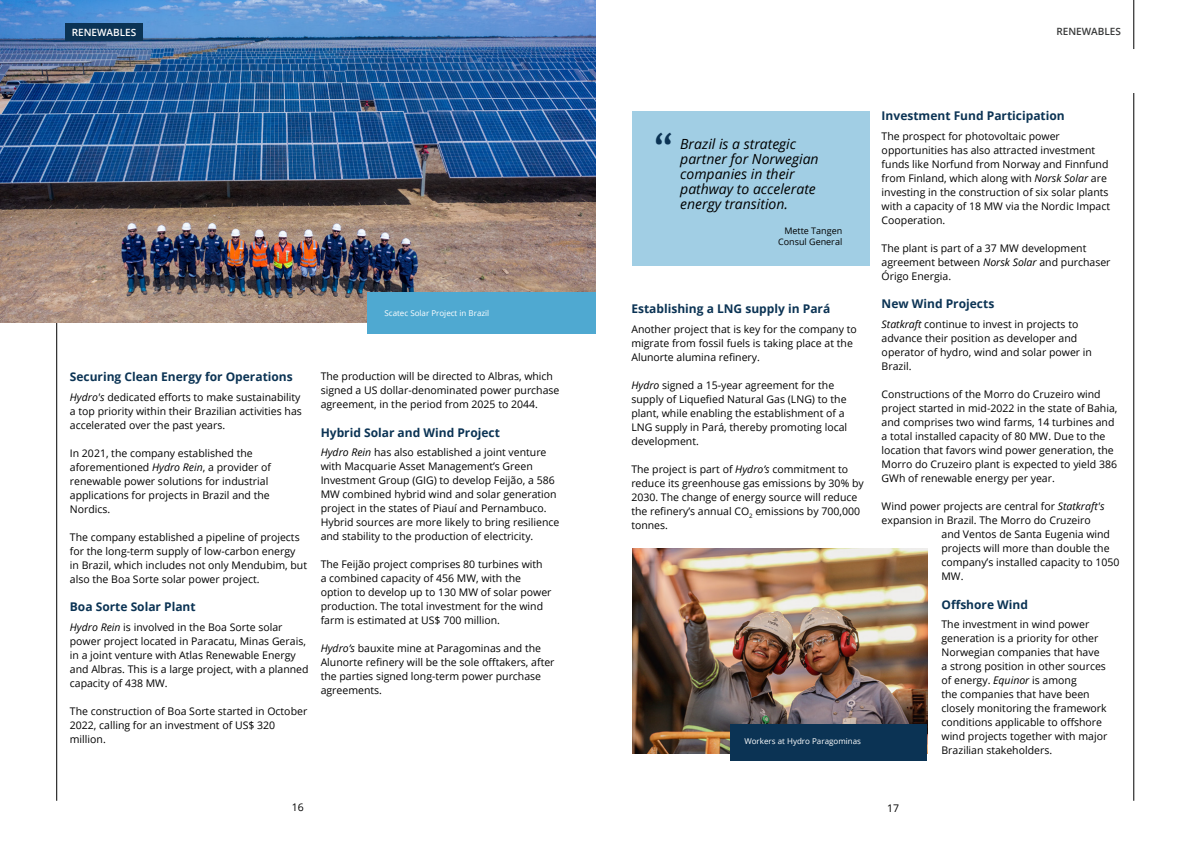
<style>
.page{position:relative;width:1191px;height:842px;background:#fff}
.page>*{position:absolute;margin:0;border:0;box-sizing:border-box;transform-origin:0 0}
.t1{font:40px "Trebuchet MS";color:#0b3354}
.t2{font:italic 14px/15px "Open Sans";color:#000}
.t3{font:700 12px "Open Sans";color:#0b3354}
.t4{font:10.5px/14px "Open Sans";color:#000}
.t5{font:600 10px "Open Sans";color:#383939}
.t6{font:600 10px "Open Sans";color:#fff}
.t7{font:9px/10.8px "Open Sans";color:#000;text-align:right}
.t8{font:8px "Open Sans";color:#fff}
.s1{font-style:italic}
</style>
<div class="page">
<hr style="left:56px;top:93px;width:1px;height:708px;background:#000">
<hr style="left:1133px;top:93px;width:1px;height:708px;background:#000">
<hr style="left:1133px;top:0;width:1px;height:49px;background:#000">
<img style="left:0;top:0;width:596px;height:322px">
<img style="left:632px;top:549px;width:295px;height:204px">
<div style="left:730px;top:724px;width:197px;height:37px;background:#0b3354"></div>
<div style="left:65px;top:23px;width:78px;height:18px;background:#0b3354"></div>
<div style="left:367px;top:293px;width:228px;height:41px;background:#4fa9d1"></div>
<div style="left:632px;top:111px;width:237px;height:155px;background:#a1cee4"></div>
<p class="t6" style="left:72px;top:25px;width:66px">RENEWABLES</p>
<p class="t8" style="left:384px;top:308px;width:106px">Scatec Solar Project in Brazil</p>
<p class="t3" style="left:70px;top:368px;width:224px">Securing Clean Energy for Operations</p>
<p class="t4" style="left:70px;top:390px;width:233px"><span class="s1">Hydro's</span> dedicated efforts to make sustainability a top priority within their Brazilian activities has accelerated over the past years.</p>
<p class="t4" style="left:70px;top:446px;width:203px">In 2021, the company established the aforementioned <span class="s1">Hydro Rein</span>, a provider of renewable power solutions for industrial applications for projects in Brazil and the Nordics.</p>
<p class="t4" style="left:70px;top:530px;width:239px">The company established a pipeline of projects for the long-term supply of low-carbon energy in Brazil, which includes not only Mendubim, but also the Boa Sorte solar power project.</p>
<p class="t3" style="left:70px;top:599px;width:127px">Boa Sorte Solar Plant</p>
<p class="t4" style="left:70px;top:620px;width:240px"><span class="s1">Hydro Rein</span> is involved in the Boa Sorte solar power project located in Paracatu, Minas Gerais, in a joint venture with Atlas Renewable Energy and Albras. This is a large project, with a planned capacity of 438 MW.</p>
<p class="t4" style="left:70px;top:704px;width:239px">The construction of Boa Sorte started in October<br>2022, calling for an investment of US$ 320 million.</p>
<p class="t4" style="left:321px;top:369px;width:240px">The production will be directed to Albras, which signed a US dollar-denominated power purchase agreement, in the period from 2025 to 2044.</p>
<p class="t3" style="left:321px;top:424px;width:181px">Hybrid Solar and Wind Project</p>
<p class="t4" style="left:321px;top:445px;width:240px"><span class="s1">Hydro Rein</span> has also established a joint venture with Macquarie Asset Management’s Green Investment Group (GIG) to develop Feijão, a 586<br>MW combined hybrid wind and solar generation project in the states of Piauí and Pernambuco.<br>Hybrid sources are more likely to bring resilience and stability to the production of electricity.</p>
<p class="t4" style="left:321px;top:557px;width:232px">The Feijão project comprises 80 turbines with<br>a combined capacity of 456 MW, with the option to develop up to 130 MW of solar power production. The total investment for the wind farm is estimated at US$ 700 million.</p>
<p class="t4" style="left:321px;top:641px;width:235px"><span class="s1">Hydro’s</span> bauxite mine at Paragominas and the Alunorte refinery will be the sole offtakers, after the parties signed long-term power purchase agreements.</p>
<p class="t5" style="left:1056px;top:25px;width:66px">RENEWABLES</p>
<h1 class="t1" style="left:653px;top:123px;width:22px">“</h1>
<h2 class="t2" style="left:680px;top:136px;width:140px">Brazil is a strategic partner for Norwegian companies in their pathway to accelerate energy transition.</h2>
<p class="t7" style="left:778px;top:225px;width:66px">Mette Tangen<br>Consul General</p>
<p class="t3" style="left:631px;top:300px;width:200px">Establishing a LNG supply in Pará</p>
<p class="t4" style="left:631px;top:321px;width:227px">Another project that is key for the company to migrate from fossil fuels is taking place at the<br>Alunorte alumina refinery.</p>
<p class="t4" style="left:631px;top:377px;width:217px"><span class="s1">Hydro</span> signed a 15-year agreement for the supply of Liquefied Natural Gas (LNG) to the plant, while enabling the establishment of a LNG supply in Pará, thereby promoting local development.</p>
<p class="t4" style="left:631px;top:461px;width:234px">The project is part of <span class="s1">Hydro’s</span> commitment to reduce its greenhouse gas emissions by 30% by 2030. The change of energy source will reduce the refinery’s annual CO<sub>2</sub> emissions by 700,000 tonnes.</p>
<p class="t8" style="left:744px;top:736px;width:118px">Workers at Hydro Paragominas</p>
<p class="t3" style="left:881px;top:107px;width:185px">Investment Fund Participation</p>
<p class="t4" style="left:881px;top:129px;width:230px">The prospect for photovoltaic power opportunities has also attracted investment funds like Norfund from Norway and Finnfund from Finland, which along with <span class="s1">Norsk Solar</span> are investing in the construction of six solar plants with a capacity of 18 MW via the Nordic Impact Cooperation.</p>
<p class="t4" style="left:881px;top:241px;width:230px">The plant is part of a 37 MW development agreement between <span class="s1">Norsk Solar</span> and purchaser<br>Órigo Energia.</p>
<p class="t3" style="left:881px;top:296px;width:114px">New Wind Projects</p>
<p class="t4" style="left:881px;top:317px;width:212px"><span class="s1">Statkraft</span> continue to invest in projects to advance their position as developer and operator of hydro, wind and solar power in Brazil.</p>
<p class="t4" style="left:881px;top:387px;width:237px">Constructions of the Morro do Cruzeiro wind project started in mid-2022 in the state of Bahia, and comprises two wind farms, 14 turbines and a total installed capacity of 80 MW. Due to the location that favors wind power generation, the Morro do Cruzeiro plant is expected to yield 386<br>GWh of renewable energy per year.</p>
<p class="t4" style="left:881px;top:499px;width:224px">Wind power projects are central for <span class="s1">Statkraft's</span></p>
<p class="t4" style="left:881px;top:513px;width:211px">expansion in Brazil. The Morro do Cruzeiro</p>
<p class="t4" style="left:941px;top:527px;width:170px">and Ventos de Santa Eugenia wind</p>
<p class="t4" style="left:941px;top:541px;width:170px">projects will more than double the</p>
<p class="t4" style="left:941px;top:555px;width:179px">company’s installed capacity to 1050</p>
<p class="t4" style="left:941px;top:569px;width:23px">MW.</p>
<p class="t3" style="left:941px;top:596px;width:88px">Offshore Wind</p>
<p class="t4" style="left:941px;top:617px;width:167px">The investment in wind power generation is a priority for other<br>Norwegian companies that have a strong position in other sources of energy. <span class="s1">Equinor</span> is among<br>the companies that have been closely monitoring the framework conditions applicable to offshore wind projects together with major<br>Brazilian stakeholders.</p>
<p class="t4" style="left:292px;top:800px;width:14px">16</p>
<p class="t4" style="left:887px;top:801px;width:14px">17</p>
</div>
